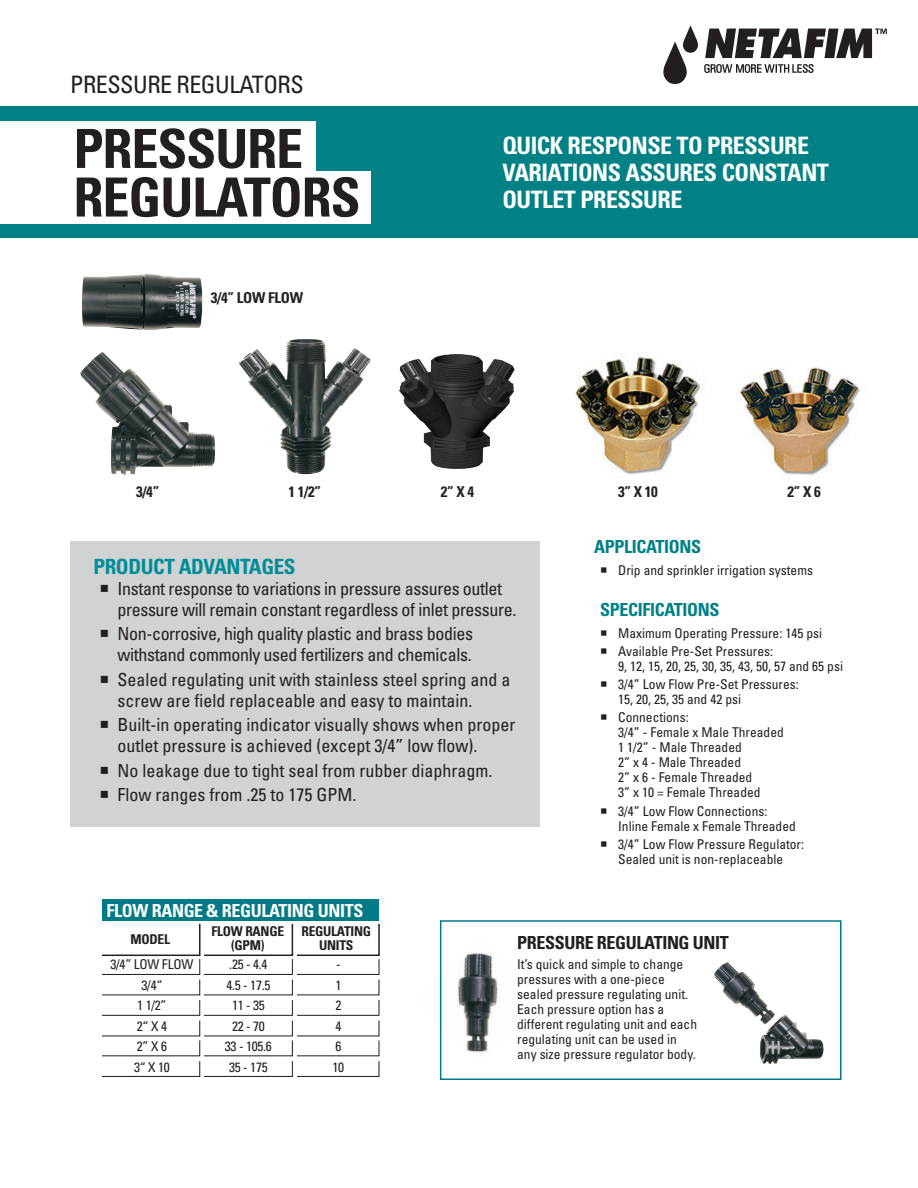
<style>
.page{position:relative;width:918px;height:1188px;background:#fff}
.page>*{position:absolute;margin:0;border:0;box-sizing:border-box;transform-origin:0 0}
.t1{font:700 condensed 54px "Univers LT Std";letter-spacing:-.02em;color:#231f20}
.t2{font:700 condensed 24px/27px "Univers LT Std";letter-spacing:-.02em;color:#fff}
.t3{font:condensed 24px "Univers LT Std";letter-spacing:-.02em;color:#231f20}
.t4{font:700 condensed 21px "Univers LT Std";letter-spacing:-.02em;color:#008d98}
.t5{font:condensed 18px/21px "Univers LT Std";color:#231f20}
.t6{font:condensed 18px/21px "Univers LT Std";letter-spacing:-.02em;color:#231f20}
.t7{font:700 condensed 18px "Univers LT Std";letter-spacing:-.02em;color:#008185}
.t8{font:700 condensed 18px "Univers LT Std";letter-spacing:-.02em;color:#fff}
.t9{font:700 condensed 18px "Univers LT Std";letter-spacing:-.02em;color:#231f20}
.t10{font:700 condensed 15px "Univers LT Std";letter-spacing:-.02em;color:#231f20}
.t11{font:condensed 13.5px/15px "Univers LT Std";color:#231f20}
.t12{font:condensed 13.5px/20.5px "Univers LT Std";letter-spacing:-.02em;color:#231f20;text-align:center}
.t13{font:700 condensed 13.5px/13.5px "Univers LT Std";letter-spacing:-.02em;color:#231f20;text-align:center}
</style>
<div class="page">
<div style="left:70px;top:541px;width:470px;height:286px;background:#d1d2d4"></div>
<svg style="left:705px;top:29px;width:182px;height:29px"></svg>
<svg style="left:663px;top:25px;width:35px;height:59px"></svg>
<svg style="left:704px;top:64px;width:110px;height:9px"></svg>
<div style="left:0;top:107px;width:918px;height:131px;background:#008185"></div>
<div style="left:0;top:121px;width:315px;height:53px;background:#fff"></div>
<div style="left:0;top:171px;width:370px;height:53px;background:#fff"></div>
<img style="left:439px;top:938px;width:59px;height:126px">
<div style="left:440px;top:920px;width:402px;height:160px;border:2px solid #007b85"></div>
<img style="left:714px;top:962px;width:110px;height:102px">
<div style="left:102px;top:899px;width:277px;height:22px;background:#007b85"></div>
<svg style="left:102px;top:923px;width:278px;height:154px"></svg>
<img style="left:82px;top:274px;width:120px;height:56px">
<img style="left:80px;top:352px;width:135px;height:123px">
<img style="left:239px;top:339px;width:92px;height:135px">
<img style="left:737px;top:367px;width:123px;height:108px">
<img style="left:575px;top:353px;width:126px;height:122px">
<img style="left:399px;top:354px;width:116px;height:115px">
<p class="t3" style="left:70px;top:69px;width:235px">PRESSURE REGULATORS</p>
<p class="t1" style="left:74px;top:116px;width:231px">PRESSURE</p>
<p class="t1" style="left:74px;top:164px;width:289px">REGULATORS</p>
<p class="t10" style="left:211px;top:288px;width:94px">3/4” LOW FLOW</p>
<p class="t2" style="left:502px;top:132px;width:328px">QUICK RESPONSE TO PRESSURE<br>VARIATIONS ASSURES CONSTANT<br>OUTLET PRESSURE</p>
<p class="t10" style="left:136px;top:482px;width:25px">3/4”</p>
<p class="t10" style="left:289px;top:482px;width:34px">1 1/2”</p>
<p class="t10" style="left:441px;top:482px;width:35px">2” X 4</p>
<p class="t10" style="left:618px;top:482px;width:41px">3” X 10</p>
<p class="t10" style="left:787px;top:482px;width:35px">2” X 6</p>
<p class="t4" style="left:93px;top:553px;width:204px">PRODUCT ADVANTAGES</p>
<p class="t6" style="left:117px;top:578px;width:400px;text-indent:-18px">○ Instant response to variations in pressure assures outlet pressure will remain constant regardless of inlet pressure.</p>
<p class="t6" style="left:99px;top:623px;width:375px;text-align:right">○ Non-corrosive, high quality plastic and brass bodies withstand commonly used fertilizers and chemicals.</p>
<p class="t5" style="left:117px;top:669px;width:394px;text-indent:-18px">○ Sealed regulating unit with stainless steel spring and a screw are field replaceable and easy to maintain.</p>
<p class="t5" style="left:117px;top:714px;width:399px;text-indent:-18px">○ Built-in operating indicator visually shows when proper outlet pressure is achieved (except 3/4” low flow).</p>
<p class="t5" style="left:99px;top:760px;width:394px">○ No leakage due to tight seal from rubber diaphragm.</p>
<p class="t5" style="left:99px;top:784px;width:258px">○ Flow ranges from .25 to 175 GPM.</p>
<p class="t8" style="left:107px;top:899px;width:258px">FLOW RANGE &amp; REGULATING UNITS</p>
<p class="t7" style="left:594px;top:535px;width:108px">APPLICATIONS</p>
<p class="t11" style="left:600px;top:562px;width:214px">○ Drip and sprinkler irrigation systems</p>
<p class="t7" style="left:600px;top:598px;width:121px">SPECIFICATIONS</p>
<p class="t11" style="left:600px;top:625px;width:223px">○ Maximum Operating Pressure: 145 psi</p>
<p class="t11" style="left:600px;top:643px;width:174px">○ Available Pre-Set Pressures:</p>
<p class="t11" style="left:618px;top:658px;width:226px">9, 12, 15, 20, 25, 30, 35, 43, 50, 57 and 65 psi</p>
<p class="t11" style="left:600px;top:677px;width:200px">○ 3/4” Low Flow Pre-Set Pressures:</p>
<p class="t11" style="left:618px;top:692px;width:124px">15, 20, 25, 35 and 42 psi</p>
<p class="t11" style="left:600px;top:710px;width:90px">○ Connections:</p>
<p class="t11" style="left:618px;top:725px;width:167px">3/4” - Female x Male Threaded</p>
<p class="t11" style="left:618px;top:740px;width:125px">1 1/2” - Male Threaded</p>
<p class="t11" style="left:618px;top:755px;width:124px">2” x 4 - Male Threaded</p>
<p class="t11" style="left:618px;top:770px;width:136px">2” x 6 - Female Threaded</p>
<p class="t11" style="left:618px;top:785px;width:144px">3” x 10 = Female Threaded</p>
<p class="t11" style="left:600px;top:803px;width:169px">○ 3/4” Low Flow Connections:</p>
<p class="t11" style="left:618px;top:818px;width:179px">Inline Female x Female Threaded</p>
<p class="t11" style="left:600px;top:836px;width:205px">○ 3/4” Low Flow Pressure Regulator:</p>
<p class="t11" style="left:618px;top:851px;width:166px">Sealed unit is non-replaceable</p>
<p class="t13" style="left:131px;top:932px;width:41px">MODEL</p>
<p class="t12" style="left:110px;top:954px;width:84px">3/4” LOW FLOW<br>3/4“<br>1 1/2”<br>2“ X 4<br>2” X 6<br>3“ X 10</p>
<p class="t13" style="left:212px;top:925px;width:74px">FLOW RANGE (GPM)</p>
<p class="t12" style="left:225px;top:954px;width:49px">.25 - 4.4<br>4.5 - 17.5<br>11 - 35<br>22 - 70<br>33 - 105.6<br>35 - 175</p>
<p class="t13" style="left:302px;top:925px;width:71px">REGULATING<br>UNITS</p>
<p class="t11" style="left:333px;top:954px;width:13px;line-height:20.5px">-<br>1<br>2<br>4<br>6<br>10</p>
<p class="t9" style="left:517px;top:932px;width:213px">PRESSURE REGULATING UNIT</p>
<p class="t11" style="left:517px;top:957px;width:181px">It’s quick and simple to change pressures with a one-piece sealed pressure regulating unit.<br>Each pressure option has a different regulating unit and each regulating unit can be used in any size pressure regulator body.</p>
</div>
